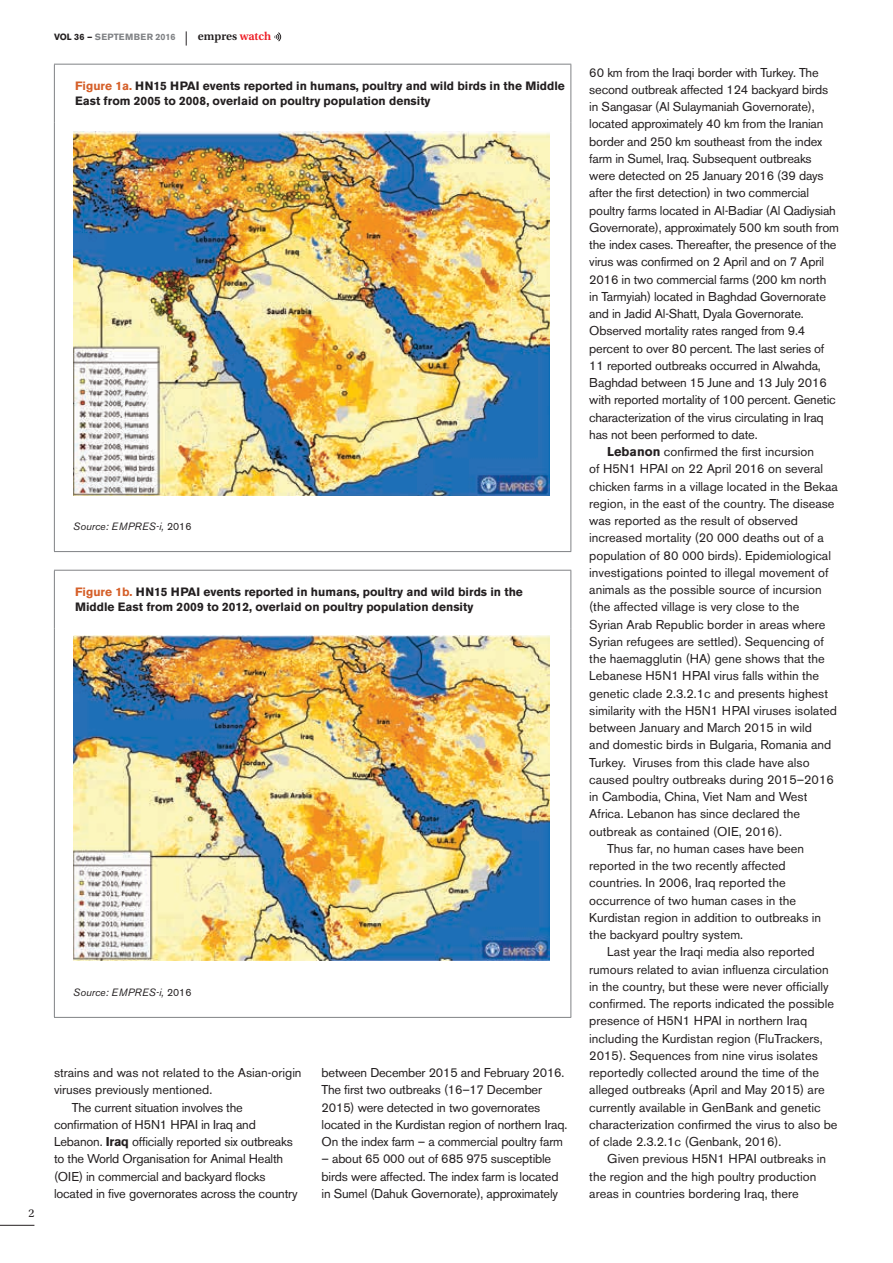
<style>
.page{position:relative;width:893px;height:1263px;background:#fff}
.page>*{position:absolute;margin:0;border:0;box-sizing:border-box;transform-origin:0 0}
.t1{font:12.75px/17.2px "Akzidenz Grotesk BE";color:#231f20}
.t2{font:700 12px/15px "Akzidenz Grotesk BE";color:#231f20}
.t3{font:12px "Utopia Std";color:#231f20}
.t4{font:italic 10.5px "Akzidenz Grotesk BE";letter-spacing:.01em;color:#231f20}
.t5{font:700 9px "Akzidenz Grotesk BE";color:#808285}
.s1{color:#231f20}
.s2{font-family:"Utopia Std";font-weight:400;font-size:15px;color:#231f20}
.s3{font-family:"Utopia Std";font-weight:600;font-size:12px;color:#231f20}
.s4{font-family:"Utopia Std";font-weight:600;font-size:12px;color:#ed1c24}
.s5{color:#d55f29}
.s6{font-style:normal}
.s7{font-weight:700}
</style>
<div class="page">
<svg style="left:274px;top:32px;width:8px;height:10px"></svg>
<hr style="left:0;top:1225px;width:34px;height:1px;background:#231f20">
<hr style="left:54px;top:64px;width:517px;height:1px;background:#808285">
<hr style="left:54px;top:65px;width:1px;height:57px;background:#808285">
<hr style="left:570px;top:65px;width:1px;height:57px;background:#808285">
<hr style="left:54px;top:122px;width:1px;height:429px;background:#808285">
<hr style="left:570px;top:122px;width:1px;height:429px;background:#808285">
<hr style="left:54px;top:551px;width:517px;height:1px;background:#808285">
<img style="left:73px;top:131px;width:476px;height:365px">
<hr style="left:54px;top:570px;width:517px;height:1px;background:#808285">
<hr style="left:54px;top:571px;width:1px;height:57px;background:#808285">
<hr style="left:570px;top:571px;width:1px;height:57px;background:#808285">
<hr style="left:54px;top:628px;width:1px;height:389px;background:#808285">
<hr style="left:570px;top:628px;width:1px;height:389px;background:#808285">
<hr style="left:54px;top:1017px;width:517px;height:1px;background:#808285">
<img style="left:73px;top:636px;width:476px;height:325px">
<p class="t5" style="left:54px;top:32px;width:219px"><span class="s1">VOL 36 —</span> September 2016 <span class="s2">|</span> <span class="s3">empres</span> <span class="s4">watch</span></p>
<p class="t2" style="left:75px;top:79px;width:491px"><span class="s5">Figure 1a.</span> HN15 HPAI events reported in humans, poultry and wild birds in the Middle<br>East from 2005 to 2008, overlaid on poultry population density</p>
<p class="t4" style="left:73px;top:520px;width:120px">Source: EMPRES-i, <span class="s6">2016</span></p>
<p class="t2" style="left:75px;top:585px;width:449px"><span class="s5">Figure 1b.</span> HN15 HPAI events reported in humans, poultry and wild birds in the<br>Middle East from 2009 to 2012, overlaid on poultry population density</p>
<p class="t4" style="left:73px;top:986px;width:120px">Source: EMPRES-i, <span class="s6">2016</span></p>
<p class="t3" style="left:28px;top:1206px;width:7px">2</p>
<p class="t1" style="left:54px;top:1064px;width:249px">strains and was not related to the Asian-origin</p>
<p class="t1" style="left:54px;top:1081px;width:160px">viruses previously mentioned.</p>
<p class="t1" style="left:72px;top:1098px;width:172px">The current situation involves the</p>
<p class="t1" style="left:54px;top:1116px;width:203px">confirmation of H5N1 HPAI in Iraq and</p>
<p class="t1" style="left:54px;top:1133px;width:240px">Lebanon. <span class="s7">Iraq</span> officially reported six outbreaks</p>
<p class="t1" style="left:54px;top:1150px;width:231px">to the World Organisation for Animal Health</p>
<p class="t1" style="left:54px;top:1167px;width:213px">(OIE) in commercial and backyard flocks</p>
<p class="t1" style="left:54px;top:1185px;width:245px">located in five governorates across the country</p>
<p class="t1" style="left:322px;top:1064px;width:247px">between December 2015 and February 2016.<br>The first two outbreaks (16–17 December 2015) were detected in two governorates located in the Kurdistan region of northern Iraq.<br>On the index farm – a commercial poultry farm</p>
<p class="t1" style="left:322px;top:1150px;width:238px">– about 65 000 out of 685 975 susceptible birds were affected. The index farm is located in Sumel (Dahuk Governorate), approximately</p>
<p class="t1" style="left:589px;top:63px;width:231px">60 km from the Iraqi border with Turkey. The</p>
<p class="t1" style="left:589px;top:81px;width:240px">second outbreak affected 124 backyard birds</p>
<p class="t1" style="left:589px;top:98px;width:227px">in Sangasar (Al Sulaymaniah Governorate),</p>
<p class="t1" style="left:589px;top:115px;width:236px">located approximately 40 km from the Iranian</p>
<p class="t1" style="left:589px;top:132px;width:234px">border and 250 km southeast from the index</p>
<p class="t1" style="left:589px;top:150px;width:224px">farm in Sumel, Iraq. Subsequent outbreaks</p>
<p class="t1" style="left:589px;top:167px;width:236px">were detected on 25 January 2016 (39 days</p>
<p class="t1" style="left:589px;top:184px;width:221px">after the first detection) in two commercial</p>
<p class="t1" style="left:589px;top:201px;width:248px">poultry farms located in Al-Badiar (Al Qadiysiah</p>
<p class="t1" style="left:589px;top:219px;width:251px">Governorate), approximately 500 km south from</p>
<p class="t1" style="left:589px;top:236px;width:249px">the index cases. Thereafter, the presence of the</p>
<p class="t1" style="left:589px;top:253px;width:236px">virus was confirmed on 2 April and on 7 April</p>
<p class="t1" style="left:589px;top:270px;width:239px">2016 in two commercial farms (200 km north</p>
<p class="t1" style="left:589px;top:288px;width:238px">in Tarmyiah) located in Baghdad Governorate</p>
<p class="t1" style="left:589px;top:305px;width:216px">and in Jadid Al-Shatt, Dyala Governorate.</p>
<p class="t1" style="left:589px;top:322px;width:217px">Observed mortality rates ranged from 9.4</p>
<p class="t1" style="left:589px;top:339px;width:237px">percent to over 80 percent. The last series of</p>
<p class="t1" style="left:589px;top:357px;width:233px">11 reported outbreaks occurred in Alwahda,</p>
<p class="t1" style="left:589px;top:374px;width:239px">Baghdad between 15 June and 13 July 2016</p>
<p class="t1" style="left:589px;top:391px;width:248px">with reported mortality of 100 percent. Genetic</p>
<p class="t1" style="left:589px;top:409px;width:236px">characterization of the virus circulating in Iraq</p>
<p class="t1" style="left:589px;top:426px;width:170px">has not been performed to date.</p>
<p class="t1" style="left:607px;top:443px;width:208px"><span class="s7">Lebanon</span> confirmed the first incursion</p>
<p class="t1" style="left:589px;top:460px;width:235px">of H5N1 HPAI on 22 April 2016 on several</p>
<p class="t1" style="left:589px;top:478px;width:250px">chicken farms in a village located in the Bekaa</p>
<p class="t1" style="left:589px;top:495px;width:247px">region, in the east of the country. The disease</p>
<p class="t1" style="left:589px;top:512px;width:210px">was reported as the result of observed</p>
<p class="t1" style="left:589px;top:529px;width:236px">increased mortality (20 000 deaths out of a</p>
<p class="t1" style="left:589px;top:547px;width:243px">population of 80 000 birds). Epidemiological</p>
<p class="t1" style="left:589px;top:564px;width:241px">investigations pointed to illegal movement of</p>
<p class="t1" style="left:589px;top:581px;width:234px">animals as the possible source of incursion</p>
<p class="t1" style="left:589px;top:598px;width:212px">(the affected village is very close to the</p>
<p class="t1" style="left:589px;top:616px;width:238px">Syrian Arab Republic border in areas where</p>
<p class="t1" style="left:589px;top:633px;width:236px">Syrian refugees are settled). Sequencing of</p>
<p class="t1" style="left:589px;top:650px;width:237px">the haemagglutin (HA) gene shows that the</p>
<p class="t1" style="left:589px;top:667px;width:231px">Lebanese H5N1 HPAI virus falls within the</p>
<p class="t1" style="left:589px;top:685px;width:240px">genetic clade 2.3.2.1c and presents highest</p>
<p class="t1" style="left:589px;top:702px;width:249px">similarity with the H5N1 HPAI viruses isolated</p>
<p class="t1" style="left:589px;top:719px;width:224px">between January and March 2015 in wild</p>
<p class="t1" style="left:589px;top:736px;width:243px">and domestic birds in Bulgaria, Romania and</p>
<p class="t1" style="left:589px;top:754px;width:222px">Turkey. Viruses from this clade have also</p>
<p class="t1" style="left:589px;top:771px;width:246px">caused poultry outbreaks during 2015–2016</p>
<p class="t1" style="left:589px;top:788px;width:220px">in Cambodia, China, Viet Nam and West</p>
<p class="t1" style="left:589px;top:805px;width:212px">Africa. Lebanon has since declared the</p>
<p class="t1" style="left:589px;top:823px;width:194px">outbreak as contained (OIE, 2016).</p>
<p class="t1" style="left:607px;top:840px;width:198px">Thus far, no human cases have been</p>
<p class="t1" style="left:589px;top:857px;width:198px">reported in the two recently affected</p>
<p class="t1" style="left:589px;top:874px;width:198px">countries. In 2006, Iraq reported the</p>
<p class="t1" style="left:589px;top:892px;width:208px">occurrence of two human cases in the</p>
<p class="t1" style="left:589px;top:909px;width:233px">Kurdistan region in addition to outbreaks in</p>
<p class="t1" style="left:589px;top:926px;width:155px">the backyard poultry system.</p>
<p class="t1" style="left:607px;top:943px;width:209px">Last year the Iraqi media also reported</p>
<p class="t1" style="left:589px;top:961px;width:241px">rumours related to avian influenza circulation</p>
<p class="t1" style="left:589px;top:978px;width:241px">in the country, but these were never officially</p>
<p class="t1" style="left:589px;top:995px;width:246px">confirmed. The reports indicated the possible</p>
<p class="t1" style="left:589px;top:1012px;width:219px">presence of H5N1 HPAI in northern Iraq</p>
<p class="t1" style="left:589px;top:1030px;width:235px">including the Kurdistan region (FluTrackers,</p>
<p class="t1" style="left:589px;top:1047px;width:230px">2015). Sequences from nine virus isolates</p>
<p class="t1" style="left:589px;top:1064px;width:231px">reportedly collected around the time of the</p>
<p class="t1" style="left:589px;top:1081px;width:237px">alleged outbreaks (April and May 2015) are</p>
<p class="t1" style="left:589px;top:1099px;width:233px">currently available in GenBank and genetic</p>
<p class="t1" style="left:589px;top:1116px;width:250px">characterization confirmed the virus to also be</p>
<p class="t1" style="left:589px;top:1133px;width:194px">of clade 2.3.2.1c (Genbank, 2016).</p>
<p class="t1" style="left:607px;top:1150px;width:220px">Given previous H5N1 HPAI outbreaks in</p>
<p class="t1" style="left:589px;top:1168px;width:229px">the region and the high poultry production</p>
<p class="t1" style="left:589px;top:1185px;width:211px">areas in countries bordering Iraq, there</p>
</div>
